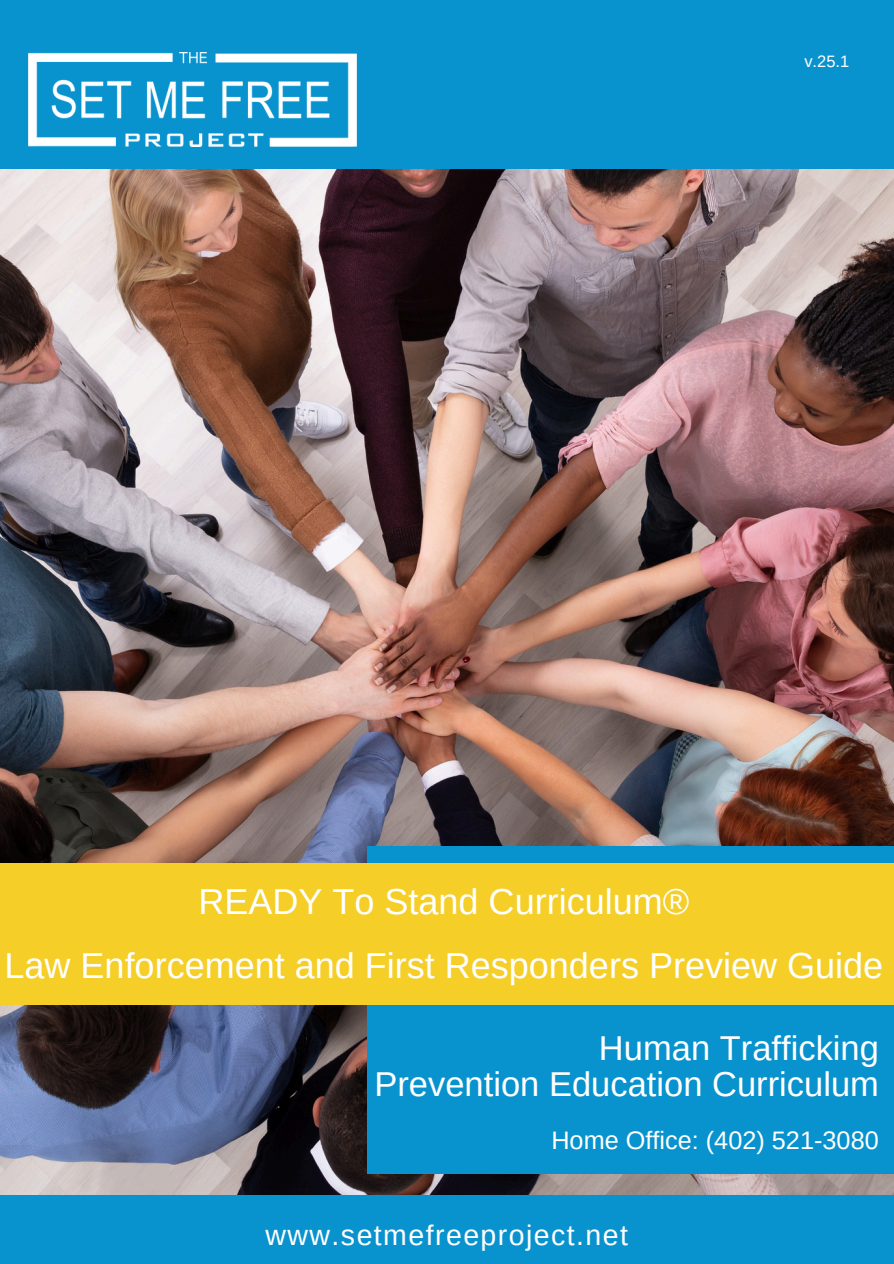
<style>
.page{position:relative;width:894px;height:1264px;background:#fff}
.page>*{position:absolute;margin:0;border:0;box-sizing:border-box;transform-origin:0 0}
.t1{font:36px/64.2px "Arimo";color:#fff;text-align:center}
.t2{font:34.5px/36px "Arimo";color:#fff;text-align:right}
.t3{font:28.5px "Arimo";letter-spacing:.05em;color:#fff}
.t4{font:25.35px "Arimo";color:#fff}
.t5{font:16.5px "Arimo";color:#fff}
</style>
<div class="page">
<img style="left:0;top:169px;width:893px;height:1026px">
<div style="left:0;top:0;width:893px;height:169px;background:#0993ce"></div>
<div style="left:0;top:1195px;width:893px;height:68px;background:#0993ce"></div>
<div style="left:367px;top:846px;width:526px;height:328px;background:#0993ce"></div>
<div style="left:0;top:863px;width:893px;height:141px;background:#f5ce28"></div>
<img style="left:28px;top:53px;width:328px;height:93px">
<p class="t5" style="left:804px;top:52px;width:46px">v.25.1</p>
<h3 class="t1" style="left:5px;top:869px;width:879px">READY To Stand Curriculum®<br>Law Enforcement and First Responders Preview Guide</h3>
<h1 class="t2" style="left:374px;top:1030px;width:506px">Human Trafficking<br>Prevention Education Curriculum</h1>
<h1 class="t4" style="left:551px;top:1125px;width:329px">Home Office: (402) 521-3080</h1>
<p class="t3" style="left:265px;top:1219px;width:364px">www.setmefreeproject.net</p>
</div>
